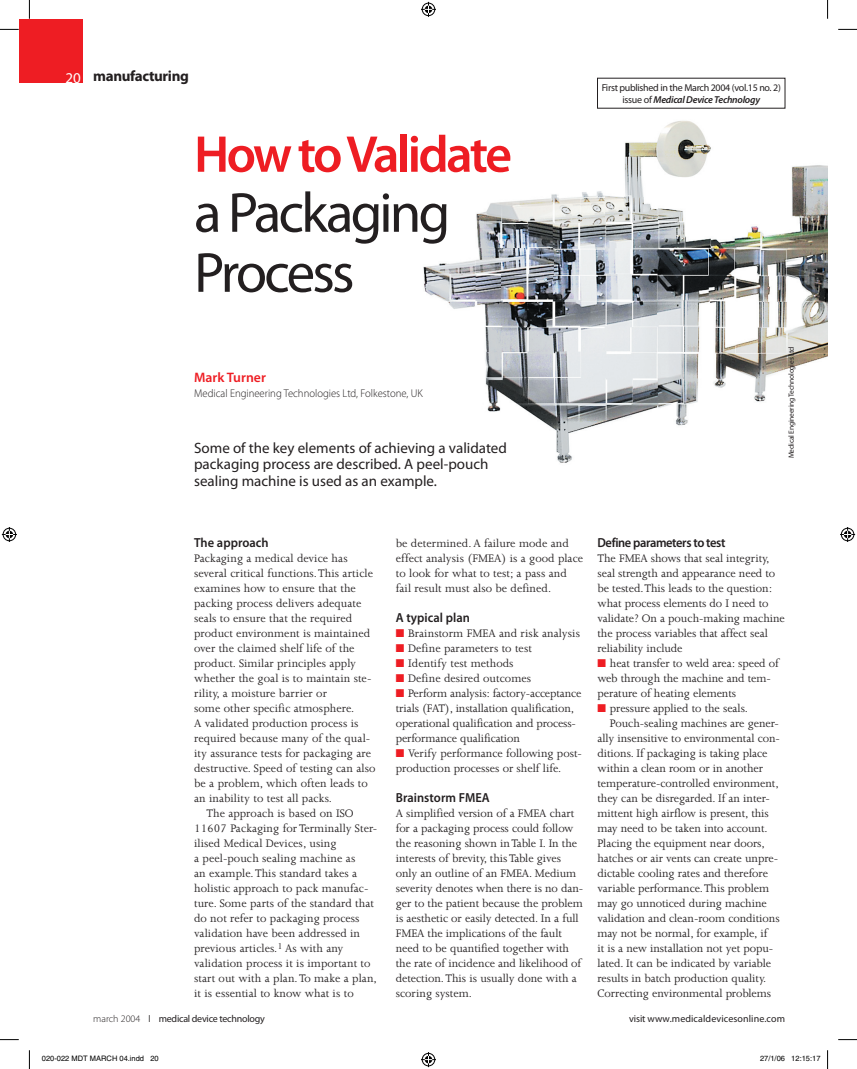
<style>
.page{position:relative;width:857px;height:1069px;background:#fff}
.page>*{position:absolute;margin:0;border:0;box-sizing:border-box;transform-origin:0 0}
.t1{font:56.88px/60px "Myriad Pro";letter-spacing:-.05em;color:#231f20}
.t2{font:600 52.12px "Myriad Pro";letter-spacing:-.055em;color:#ee1d23}
.t3{font:15px/16.2px "Myriad Pro";color:#231f20}
.t4{font:700 15px "Myriad Pro";letter-spacing:-.025em;color:#231f20}
.t5{font:600 13.75px "Myriad Pro";color:#ee1d23}
.t6{font:600 13.12px "Myriad Pro";letter-spacing:.005em;color:#231f20;scale:.95 1}
.t7{font:600 13.12px "Myriad Pro";letter-spacing:-.03em;color:#231f20;scale:.95 1}
.t8{font:12.5px/15px "Joanna";letter-spacing:-.005em;color:#231f20}
.t9{font:300 11.25px "Myriad Pro";color:#231f20;scale:.95 1}
.t10{font:10px/12px "Myriad Pro";letter-spacing:-.025em;color:#231f20;text-align:center}
.t11{font:10px "Myriad Pro";letter-spacing:.01em;color:#231f20}
.t12{font:7.5px "Helvetica";color:#000}
.t13{font:7.5px "Myriad Pro";letter-spacing:-.025em;color:#231f20}
.s1{font-weight:400;color:#fff}
.s2{font-weight:600;font-style:italic}
.s3{color:#ee1d23}
.s4{font-weight:300}
</style>
<div class="page">
<div style="left:19px;top:19px;width:64px;height:64px;background:#ee1d23"></div>
<img style="left:423px;top:120px;width:404px;height:343px">
<svg style="left:0;top:29px;width:19px;height:1px"></svg>
<svg style="left:838px;top:29px;width:18px;height:1px"></svg>
<svg style="left:0;top:1039px;width:19px;height:1px"></svg>
<svg style="left:838px;top:1039px;width:18px;height:1px"></svg>
<svg style="left:29px;top:0;width:1px;height:19px"></svg>
<svg style="left:29px;top:1050px;width:1px;height:19px"></svg>
<svg style="left:421px;top:2px;width:15px;height:15px"></svg>
<svg style="left:421px;top:1052px;width:15px;height:15px"></svg>
<svg style="left:2px;top:527px;width:15px;height:15px"></svg>
<svg style="left:840px;top:527px;width:14px;height:15px"></svg>
<p class="t4" style="left:65px;top:66px;width:125px"><span class="s1">20</span> manufacturing</p>
<h2 class="t2" style="left:194px;top:121px;width:319px">How to Validate</h2>
<h1 class="t1" style="left:194px;top:182px;width:257px">a Packaging<br>Process</h1>
<p class="t10" style="left:601px;top:81px;width:180px">First published in the March 2004 (vol.15 no. 2) issue of <span class="s2">Medical Device Technology</span></p>
<p class="t5" style="left:194px;top:368px;width:73px">Mark Turner</p>
<p class="t9" style="left:194px;top:386px;width:242px">Medical Engineering Technologies Ltd, Folkestone, UK</p>
<p class="t3" style="left:194px;top:440px;width:314px">Some of the key elements of achieving a validated packaging process are described. A peel-pouch sealing machine is used as an example.</p>
<p class="t13" style="left:786px;top:458px;width:113px;rotate:-90deg">Medical Engineering Technologies Ltd</p>
<p class="t6" style="left:194px;top:534px;width:80px">The approach</p>
<p class="t8" style="left:194px;top:551px;width:155px">Packaging a medical device has</p>
<p class="t8" style="left:194px;top:566px;width:180px">several critical functions. This article</p>
<p class="t8" style="left:194px;top:581px;width:163px">examines how to ensure that the</p>
<p class="t8" style="left:194px;top:596px;width:169px">packing process delivers adequate</p>
<p class="t8" style="left:194px;top:611px;width:159px">seals to ensure that the required</p>
<p class="t8" style="left:194px;top:626px;width:177px">product environment is maintained</p>
<p class="t8" style="left:194px;top:641px;width:162px">over the claimed shelf life of the</p>
<p class="t8" style="left:194px;top:656px;width:163px">product. Similar principles apply</p>
<p class="t8" style="left:194px;top:671px;width:179px">whether the goal is to maintain ste-</p>
<p class="t8" style="left:194px;top:686px;width:134px">rility, a moisture barrier or</p>
<p class="t8" style="left:194px;top:701px;width:162px">some other specific atmosphere.</p>
<p class="t8" style="left:194px;top:716px;width:166px">A validated production process is</p>
<p class="t8" style="left:194px;top:731px;width:178px">required because many of the qual-</p>
<p class="t8" style="left:194px;top:746px;width:178px">ity assurance tests for packaging are</p>
<p class="t8" style="left:194px;top:761px;width:183px">destructive. Speed of testing can also</p>
<p class="t8" style="left:194px;top:776px;width:175px">be a problem, which often leads to</p>
<p class="t8" style="left:194px;top:791px;width:139px">an inability to test all packs.</p>
<p class="t8" style="left:206px;top:806px;width:148px">The approach is based on ISO</p>
<p class="t8" style="left:194px;top:821px;width:185px">11607 Packaging for Terminally Ster-</p>
<p class="t8" style="left:194px;top:836px;width:144px">ilised Medical Devices, using</p>
<p class="t8" style="left:194px;top:851px;width:163px">a peel-pouch sealing machine as</p>
<p class="t8" style="left:194px;top:866px;width:165px">an example. This standard takes a</p>
<p class="t8" style="left:194px;top:881px;width:176px">holistic approach to pack manufac-</p>
<p class="t8" style="left:194px;top:896px;width:181px">ture. Some parts of the standard that</p>
<p class="t8" style="left:194px;top:911px;width:167px">do not refer to packaging process</p>
<p class="t8" style="left:194px;top:926px;width:167px">validation have been addressed in</p>
<p class="t8" style="left:194px;top:941px;width:151px">previous articles.<sup>1</sup> As with any</p>
<p class="t8" style="left:194px;top:956px;width:178px">validation process it is important to</p>
<p class="t8" style="left:194px;top:971px;width:184px">start out with a plan. To make a plan,</p>
<p class="t8" style="left:194px;top:986px;width:161px">it is essential to know what is to</p>
<p class="t8" style="left:395px;top:536px;width:189px">be determined. A failure mode and effect analysis (FMEA) is a good place to look for what to test; a pass and fail result must also be defined.</p>
<p class="t6" style="left:395px;top:609px;width:80px">A typical plan</p>
<p class="t8" style="left:395px;top:626px;width:185px"><span class="s3">■</span> Brainstorm FMEA and risk analysis</p>
<p class="t8" style="left:395px;top:641px;width:137px"><span class="s3">■</span> Define parameters to test</p>
<p class="t8" style="left:395px;top:656px;width:119px"><span class="s3">■</span> Identify test methods</p>
<p class="t8" style="left:395px;top:671px;width:137px"><span class="s3">■</span> Define desired outcomes</p>
<p class="t8" style="left:395px;top:686px;width:187px"><span class="s3">■</span> Perform analysis: factory-acceptance trials (FAT), installation qualification, operational qualification and process&shy;performance qualification</p>
<p class="t8" style="left:395px;top:746px;width:187px"><span class="s3">■</span> Verify performance following post&shy;production processes or shelf life.</p>
<p class="t6" style="left:395px;top:789px;width:100px">Brainstorm FMEA</p>
<p class="t8" style="left:395px;top:806px;width:189px">A simplified version of a FMEA chart for a packaging process could follow the reasoning shown in Table I. In the interests of brevity, this Table gives only an outline of an FMEA. Medium severity denotes when there is no dan&shy;ger to the patient because the problem is aesthetic or easily detected. In a full FMEA the implications of the fault need to be quantified together with the rate of incidence and likelihood of detection. This is usually done with a scoring system.</p>
<p class="t7" style="left:597px;top:534px;width:136px">Define parameters to test</p>
<p class="t8" style="left:597px;top:551px;width:189px">The FMEA shows that seal integrity, seal strength and appearance need to be tested. This leads to the question: what process elements do I need to validate? On a pouch-making machine the process variables that affect seal reliability include</p>
<p class="t8" style="left:597px;top:656px;width:183px"><span class="s3">■</span> heat transfer to weld area: speed of web through the machine and tem&shy;perature of heating elements</p>
<p class="t8" style="left:597px;top:701px;width:152px"><span class="s3">■</span> pressure applied to the seals.</p>
<p class="t8" style="left:609px;top:716px;width:170px">Pouch-sealing machines are gener-</p>
<p class="t8" style="left:597px;top:731px;width:184px">ally insensitive to environmental con-</p>
<p class="t8" style="left:597px;top:746px;width:171px">ditions. If packaging is taking place</p>
<p class="t8" style="left:597px;top:761px;width:167px">within a clean room or in another</p>
<p class="t8" style="left:597px;top:776px;width:183px">temperature-controlled environment,</p>
<p class="t8" style="left:597px;top:791px;width:174px">they can be disregarded. If an inter-</p>
<p class="t8" style="left:597px;top:806px;width:173px">mittent high airflow is present, this</p>
<p class="t8" style="left:597px;top:821px;width:171px">may need to be taken into account.</p>
<p class="t8" style="left:597px;top:836px;width:169px">Placing the equipment near doors,</p>
<p class="t8" style="left:597px;top:851px;width:182px">hatches or air vents can create unpre-</p>
<p class="t8" style="left:597px;top:866px;width:172px">dictable cooling rates and therefore</p>
<p class="t8" style="left:597px;top:881px;width:173px">variable performance. This problem</p>
<p class="t8" style="left:597px;top:896px;width:171px">may go unnoticed during machine</p>
<p class="t8" style="left:597px;top:911px;width:183px">validation and clean-room conditions</p>
<p class="t8" style="left:597px;top:926px;width:171px">may not be normal, for example, if</p>
<p class="t8" style="left:597px;top:941px;width:177px">it is a new installation not yet popu-</p>
<p class="t8" style="left:597px;top:956px;width:175px">lated. It can be indicated by variable</p>
<p class="t8" style="left:597px;top:971px;width:170px">results in batch production quality.</p>
<p class="t8" style="left:597px;top:986px;width:175px">Correcting environmental problems</p>
<p class="t10" style="left:93px;top:1012px;width:173px"><span class="s4">march 2004</span> ❘ medical device technology</p>
<p class="t11" style="left:628px;top:1012px;width:157px">visit www.medicaldevicesonline.com</p>
<p class="t12" style="left:42px;top:1054px;width:118px">020-022 MDT MARCH 04.indd 20</p>
<p class="t12" style="left:759px;top:1054px;width:62px">27/1/06 12:15:17</p>
</div>
